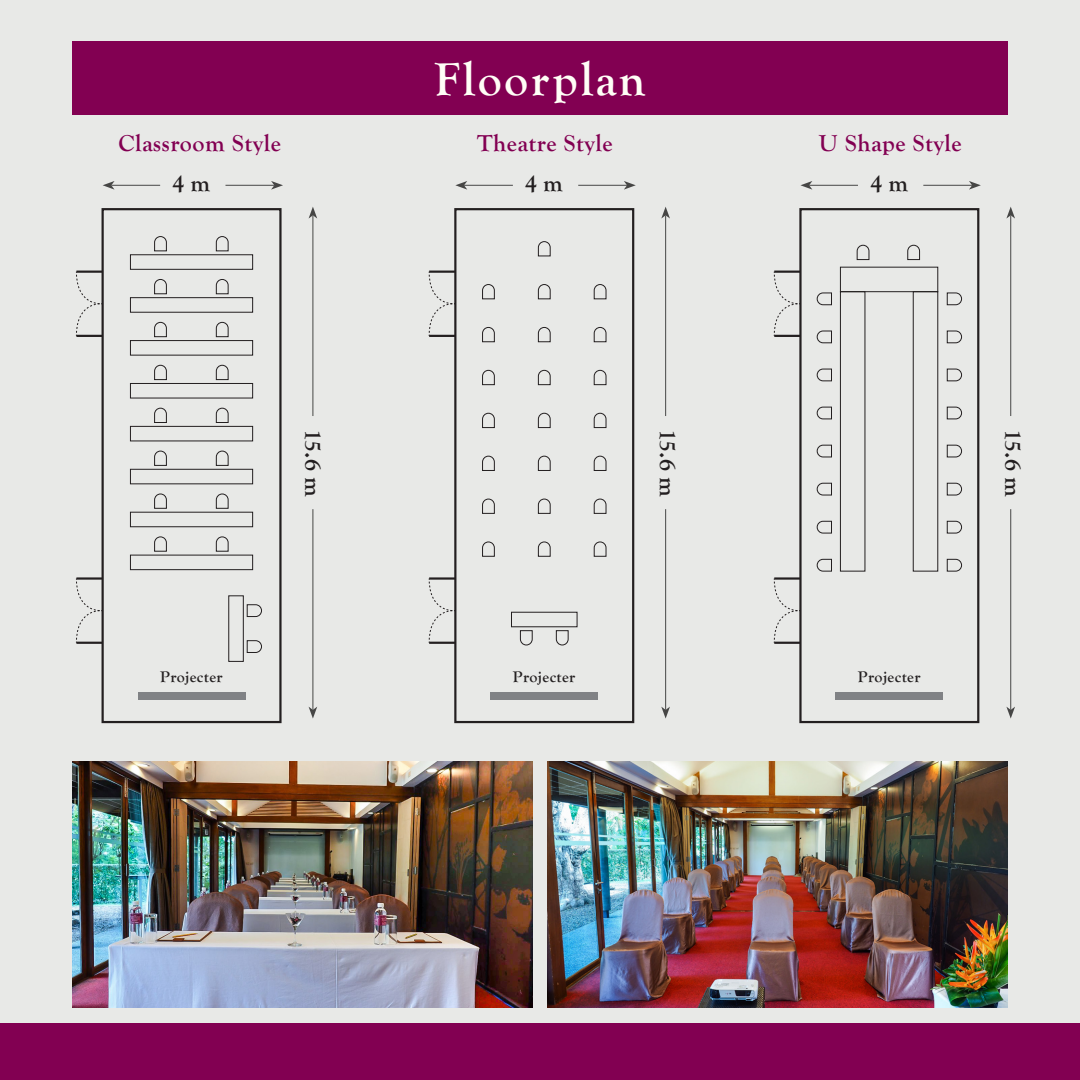
<style>
.page{position:relative;width:1080px;height:1080px;background:#fff}
.page>*{position:absolute;margin:0;border:0;box-sizing:border-box;transform-origin:0 0}
.t1{font:700 48px "Goudy Old Style T";letter-spacing:.05em;color:#fffef6}
.t2{font:700 24px "Goudy Old Style T";letter-spacing:.025em;color:#820052}
.t3{font:700 24px "Goudy Old Style T";color:#231f20}
.t4{font:700 16px "Goudy Old Style T";letter-spacing:.025em;color:#231f20}
</style>
<div class="page">
<div style="left:0;top:0;width:1080px;height:1023px;background:#e8e9e7"></div>
<img style="left:547px;top:761px;width:461px;height:247px">
<div style="left:0;top:1023px;width:1080px;height:57px;background:#820052"></div>
<div style="left:72px;top:42px;width:936px;height:73px;background:#820052"></div>
<img style="left:72px;top:761px;width:461px;height:247px">
<hr style="left:313px;top:215px;width:1px;height:201px;background:#000">
<svg style="left:309px;top:207px;width:8px;height:12px"></svg>
<hr style="left:665px;top:215px;width:1px;height:201px;background:#000">
<svg style="left:661px;top:207px;width:9px;height:12px"></svg>
<hr style="left:1010px;top:215px;width:1px;height:201px;background:#000">
<svg style="left:1006px;top:207px;width:9px;height:12px"></svg>
<hr style="left:313px;top:509px;width:1px;height:201px;background:#000">
<svg style="left:309px;top:707px;width:8px;height:12px"></svg>
<hr style="left:665px;top:509px;width:1px;height:201px;background:#000">
<svg style="left:661px;top:707px;width:9px;height:12px"></svg>
<hr style="left:1010px;top:509px;width:1px;height:201px;background:#000">
<svg style="left:1006px;top:707px;width:9px;height:12px"></svg>
<hr style="left:111px;top:185px;width:49px;height:1px;background:#000">
<svg style="left:103px;top:181px;width:12px;height:9px"></svg>
<hr style="left:464px;top:185px;width:49px;height:1px;background:#000">
<svg style="left:455px;top:181px;width:12px;height:9px"></svg>
<hr style="left:809px;top:185px;width:49px;height:1px;background:#000">
<svg style="left:800px;top:181px;width:12px;height:9px"></svg>
<hr style="left:225px;top:185px;width:49px;height:1px;background:#000">
<svg style="left:271px;top:181px;width:12px;height:9px"></svg>
<hr style="left:578px;top:185px;width:49px;height:1px;background:#000">
<svg style="left:624px;top:181px;width:12px;height:9px"></svg>
<hr style="left:923px;top:185px;width:49px;height:1px;background:#000">
<svg style="left:969px;top:181px;width:12px;height:9px"></svg>
<svg style="left:100px;top:208px;width:182px;height:516px"></svg>
<svg style="left:76px;top:271px;width:27px;height:64px"></svg>
<hr style="left:76px;top:335px;width:27px;height:2px;background:#231f20">
<hr style="left:76px;top:577px;width:27px;height:3px;background:#231f20">
<svg style="left:76px;top:578px;width:27px;height:64px"></svg>
<hr style="left:76px;top:642px;width:27px;height:2px;background:#231f20">
<svg style="left:428px;top:271px;width:25px;height:65px"></svg>
<hr style="left:429px;top:335px;width:26px;height:2px;background:#231f20">
<hr style="left:429px;top:577px;width:26px;height:3px;background:#231f20">
<svg style="left:428px;top:578px;width:25px;height:65px"></svg>
<hr style="left:429px;top:642px;width:26px;height:2px;background:#231f20">
<svg style="left:453px;top:208px;width:182px;height:516px"></svg>
<svg style="left:774px;top:271px;width:24px;height:64px"></svg>
<hr style="left:774px;top:335px;width:26px;height:2px;background:#231f20">
<hr style="left:774px;top:577px;width:26px;height:3px;background:#231f20">
<svg style="left:774px;top:578px;width:24px;height:64px"></svg>
<hr style="left:774px;top:642px;width:26px;height:2px;background:#231f20">
<svg style="left:798px;top:208px;width:182px;height:516px"></svg>
<h1 class="t1" style="left:434px;top:52px;width:213px">Floorplan</h1>
<p class="t2" style="left:119px;top:129px;width:164px">Classroom Style</p>
<p class="t2" style="left:477px;top:129px;width:137px">Theatre Style</p>
<p class="t2" style="left:819px;top:129px;width:144px">U Shape Style</p>
<p class="t3" style="left:173px;top:169px;width:39px">4 m</p>
<p class="t3" style="left:525px;top:169px;width:39px">4 m</p>
<p class="t3" style="left:870px;top:169px;width:39px">4 m</p>
<p class="t3" style="left:327px;top:429px;width:69px;rotate:90deg">15.6 m</p>
<p class="t3" style="left:682px;top:429px;width:69px;rotate:90deg">15.6 m</p>
<p class="t3" style="left:1027px;top:429px;width:69px;rotate:90deg">15.6 m</p>
<p class="t4" style="left:160px;top:668px;width:64px">Projecter</p>
<p class="t4" style="left:513px;top:668px;width:64px">Projecter</p>
<p class="t4" style="left:858px;top:668px;width:64px">Projecter</p>
</div>
